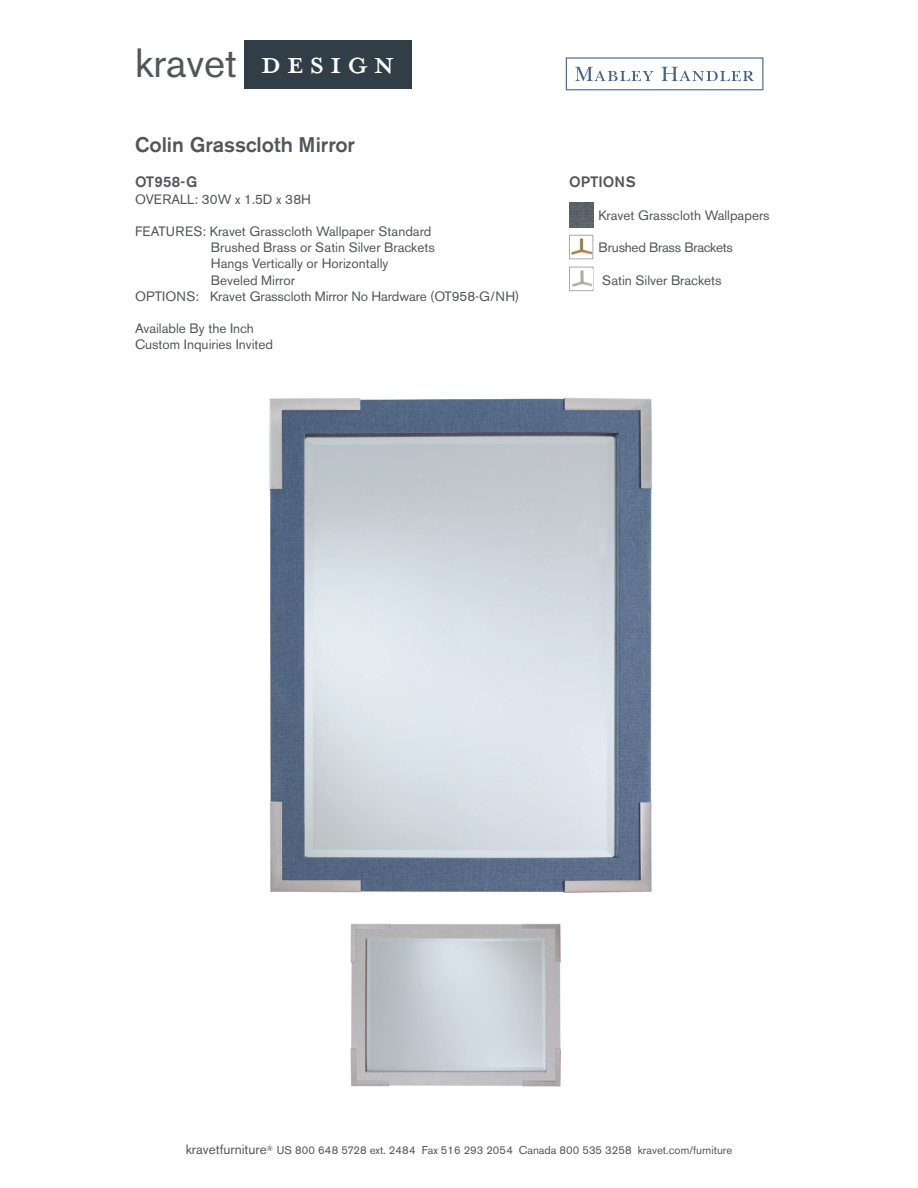
<style>
.page{position:relative;width:918px;height:1188px;background:#fff}
.page>*{position:absolute;margin:0;border:0;box-sizing:border-box;transform-origin:0 0}
.t1{font:45px "Mrs Eaves All Petite Caps OT";letter-spacing:.1em;color:#fff}
.t2{font:40.5px "Akzidenz Grotesk BE";color:#54555a}
.t3{font:500 21px "Akzidenz Grotesk BE";color:#54555a}
.t4{font:500 15px "Akzidenz Grotesk BE";color:#54555a}
.t5{font:13.5px "Akzidenz Grotesk BE";color:#54555a}
.t6{font:13.5px "Akzidenz Grotesk BE";letter-spacing:-.02em;color:#54555a}
.t7{font:11.25px "Akzidenz Grotesk BE";color:#54555a}
.s1{font-family:"Mrs Eaves All Petite Caps OT";font-size:60px;color:#313e48}
.s2{font-size:13.5px}
</style>
<div class="page">
<div style="left:244px;top:41px;width:167px;height:48px;background:#313e48"></div>
<img style="left:269px;top:397px;width:383px;height:496px">
<img style="left:350px;top:923px;width:211px;height:164px">
<svg style="left:566px;top:57px;width:197px;height:33px"></svg>
<img style="left:569px;top:202px;width:24px;height:25px">
<img style="left:571px;top:238px;width:20px;height:17px">
<div style="left:569px;top:235px;width:24px;height:24px;border:1px solid #a8a9ad"></div>
<div style="left:569px;top:267px;width:24px;height:24px;border:1px solid #a8a9ad"></div>
<img style="left:572px;top:270px;width:20px;height:18px">
<h2 class="t2" style="left:135px;top:38px;width:277px">kravet <span class="s1">design</span></h2>
<h1 class="t1" style="left:260px;top:35px;width:137px">design</h1>
<p class="t3" style="left:135px;top:131px;width:222px">Colin Grasscloth Mirror</p>
<p class="t4" style="left:135px;top:173px;width:64px">OT958-G</p>
<p class="t5" style="left:135px;top:191px;width:178px">OVERALL: 30W x 1.5D x 38H</p>
<p class="t5" style="left:135px;top:223px;width:298px">FEATURES: Kravet Grasscloth Wallpaper Standard</p>
<p class="t5" style="left:211px;top:239px;width:225px">Brushed Brass or Satin Silver Brackets</p>
<p class="t5" style="left:211px;top:256px;width:179px">Hangs Vertically or Horizontally</p>
<p class="t5" style="left:211px;top:272px;width:86px">Beveled Mirror</p>
<p class="t5" style="left:135px;top:288px;width:386px">OPTIONS: Kravet Grasscloth Mirror No Hardware (OT958-G/NH)</p>
<p class="t5" style="left:135px;top:320px;width:120px">Available By the Inch</p>
<p class="t5" style="left:135px;top:337px;width:140px">Custom Inquiries Invited</p>
<p class="t4" style="left:569px;top:173px;width:68px">OPTIONS</p>
<p class="t5" style="left:598px;top:207px;width:173px">Kravet Grasscloth Wallpapers</p>
<p class="t6" style="left:598px;top:239px;width:136px">Brushed Brass Brackets</p>
<p class="t5" style="left:602px;top:272px;width:121px">Satin Silver Brackets</p>
<p class="t7" style="left:186px;top:1143px;width:548px"><span class="s2">kravetfurniture</span><sup>®</sup> US 800 648 5728 ext. 2484 Fax 516 293 2054 Canada 800 535 3258 kravet.com/furniture</p>
</div>
